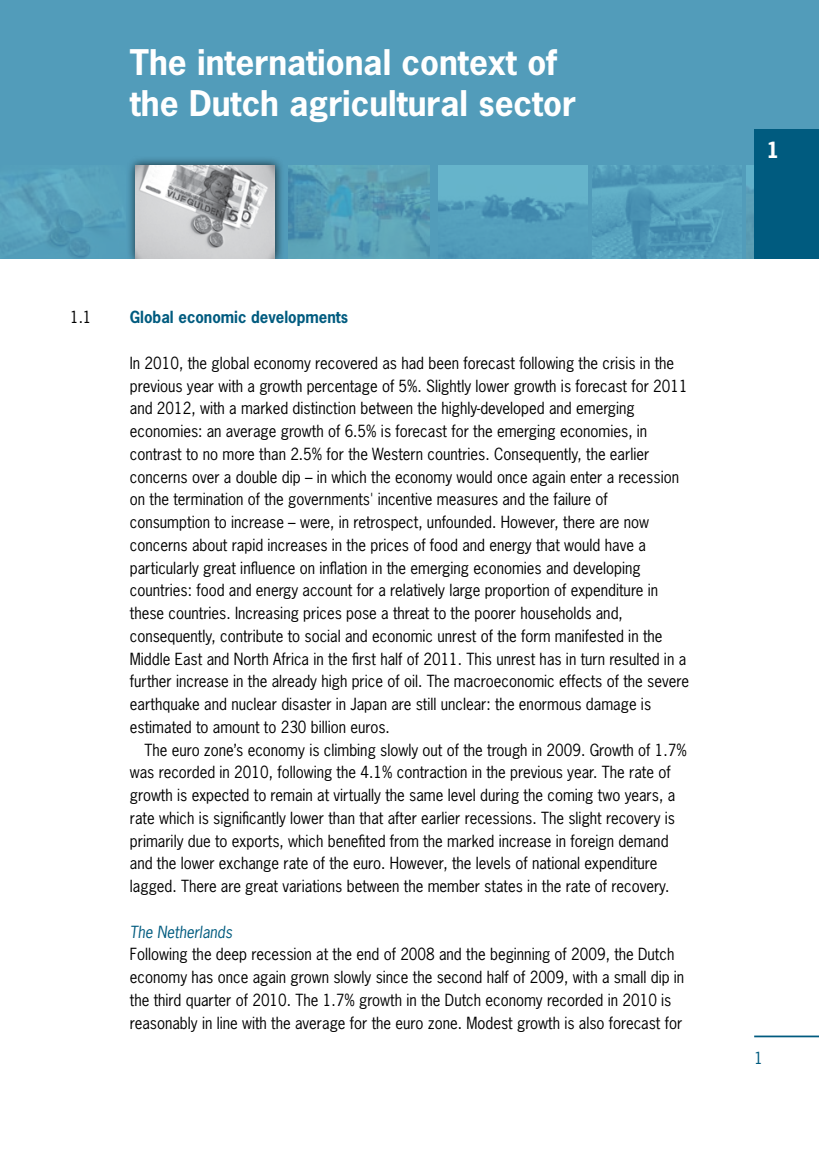
<style>
.page{position:relative;width:819px;height:1166px;background:#fff}
.page>*{position:absolute;margin:0;border:0;box-sizing:border-box;transform-origin:0 0}
.t1{font:700 33.25px/40.2px "News Gothic Std";color:#fff}
.t2{font:700 21px "News Gothic Std";color:#fff}
.t3{font:15.75px/22.8px "News Gothic Std";color:#000;scale:.95 1}
.t4{font:700 15.75px "News Gothic Std";color:#005b7f;scale:.95 1}
.t5{font:italic 15.75px "News Gothic Std";color:#005b7f;scale:.95 1}
.t6{font:15.75px "News Gothic Std";color:#005b7f}
</style>
<div class="page">
<div style="left:0;top:0;width:819px;height:259px;background:#529cba"></div>
<img style="left:0;top:168px;width:124px;height:90px">
<div style="left:126px;top:156px;width:174px;height:119px;background:#000;opacity:.75"></div>
<img style="left:135px;top:166px;width:139px;height:93px">
<img style="left:288px;top:166px;width:141px;height:93px">
<img style="left:438px;top:166px;width:149px;height:92px">
<img style="left:592px;top:166px;width:149px;height:93px">
<img style="left:746px;top:166px;width:8px;height:85px">
<div style="left:0;top:259px;width:819px;height:10px;background:#fff"></div>
<hr style="left:754px;top:1035px;width:65px;height:2px;background:#005b7f">
<div style="left:754px;top:130px;width:65px;height:129px;background:#005b7f"></div>
<h1 class="t1" style="left:130px;top:42px;width:447px">The international context of the Dutch agricultural sector</h1>
<p class="t3" style="left:70px;top:306px;width:24px">1.1</p>
<p class="t4" style="left:130px;top:307px;width:231px">Global economic developments</p>
<p class="t3" style="left:130px;top:351px;width:590px">In 2010, the global economy recovered as had been forecast following the crisis in the previous year with a growth percentage of 5%. Slightly lower growth is forecast for 2011 and 2012, with a marked distinction between the highly-developed and emerging economies: an average growth of 6.5% is forecast for the emerging economies, in contrast to no more than 2.5% for the Western countries. Consequently, the earlier concerns over a double dip – in which the economy would once again enter a recession on the termination of the governments' incentive measures and the failure of consumption to increase – were, in retrospect, unfounded. However, there are now concerns about rapid increases in the prices of food and energy that would have a particularly great influence on inflation in the emerging economies and developing countries: food and energy account for a relatively large proportion of expenditure in these countries. Increasing prices pose a threat to the poorer households and, consequently, contribute to social and economic unrest of the form manifested in the Middle East and North Africa in the first half of 2011. This unrest has in turn resulted in a further increase in the already high price of oil. The macroeconomic effects of the severe earthquake and nuclear disaster in Japan are still unclear: the enormous damage is estimated to amount to 230 billion euros.</p>
<p class="t3" style="left:130px;top:738px;width:587px;text-indent:15px">The euro zone’s economy is climbing slowly out of the trough in 2009. Growth of 1.7% was recorded in 2010, following the 4.1% contraction in the previous year. The rate of growth is expected to remain at virtually the same level during the coming two years, a rate which is significantly lower than that after earlier recessions. The slight recovery is primarily due to exports, which benefited from the marked increase in foreign demand and the lower exchange rate of the euro. However, the levels of national expenditure lagged. There are great variations between the member states in the rate of recovery.</p>
<p class="t5" style="left:130px;top:921px;width:109px">The Netherlands</p>
<p class="t3" style="left:130px;top:943px;width:585px">Following the deep recession at the end of 2008 and the beginning of 2009, the Dutch economy has once again grown slowly since the second half of 2009, with a small dip in the third quarter of 2010. The 1.7% growth in the Dutch economy recorded in 2010 is reasonably in line with the average for the euro zone. Modest growth is also forecast for</p>
<h2 class="t2" style="left:766px;top:136px;width:15px">1</h2>
<p class="t6" style="left:754px;top:1047px;width:11px">1</p>
</div>
